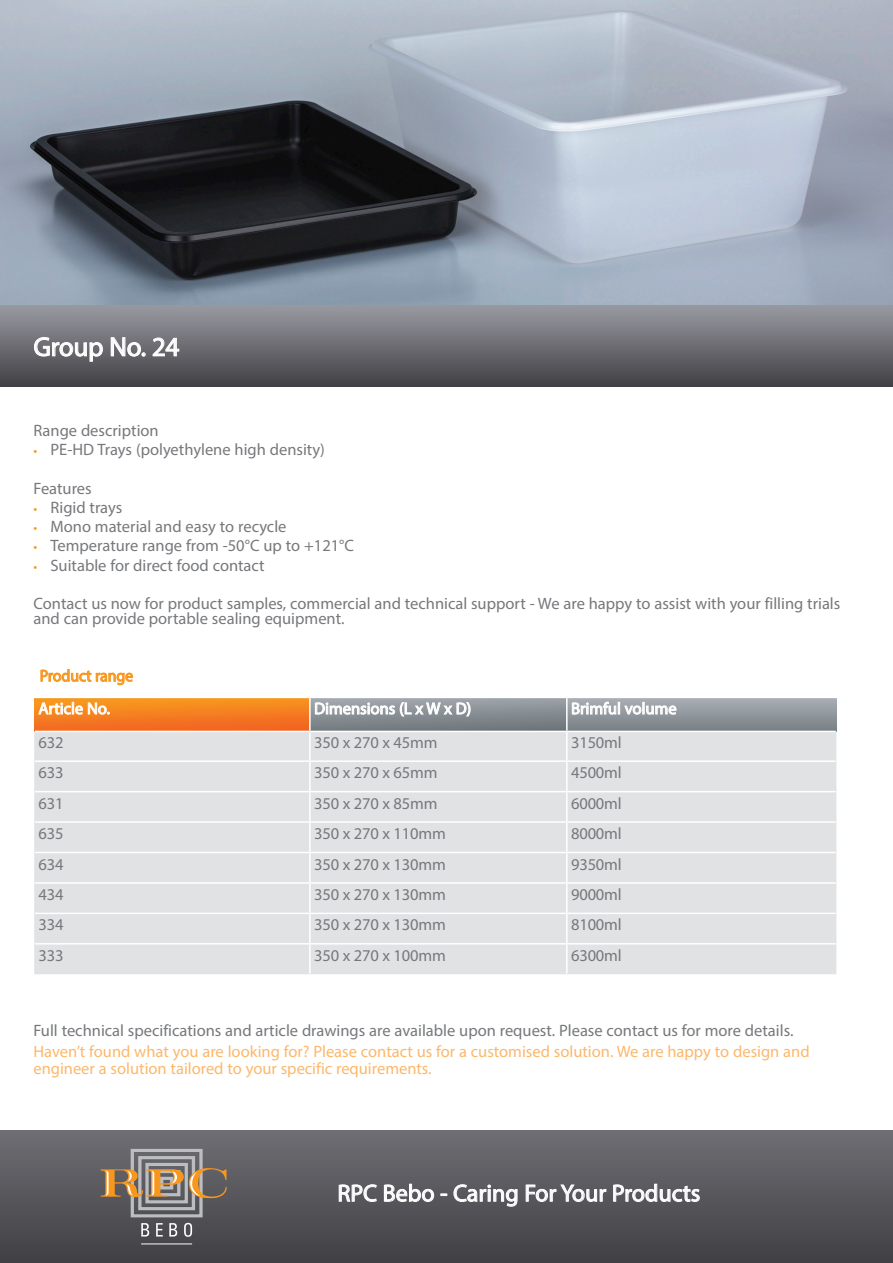
<style>
.page{position:relative;width:893px;height:1263px;background:#fff}
.page>*{position:absolute;margin:0;border:0;box-sizing:border-box;transform-origin:0 0}
.t1{font:27px "Myriad Pro";letter-spacing:-.01em;color:#fff}
.RPC_Bullet_Text_Oran{font:24px "Myriad Pro";color:#fff}
.RPC_Bullet_Text_Oran-2{font:16.5px/15px "Myriad Pro";color:#76787b}
.RPC_Bullet_Text_Oran-3{font:16.5px/16.5px "Myriad Pro";color:#fcb86b}
.t2{font:16.5px "Myriad Pro";color:#fff}
.t3{font:16.5px "Myriad Pro";color:#f7971d;scale:.95 1}
.s1{font-size:13.5px;color:#f7971d}
</style>
<div class="page">
<div style="left:0;top:304px;width:893px;height:83px;background:linear-gradient(to bottom,#9a9ca3,#403f44)"></div>
<div style="left:34px;top:697px;width:276px;height:34px;background:linear-gradient(to bottom,#f79a1e,#f26522)"></div>
<div style="left:310px;top:697px;width:257px;height:34px;background:linear-gradient(to bottom,#a0a6ab,#71787d)"></div>
<div style="left:567px;top:697px;width:269px;height:34px;background:linear-gradient(to bottom,#abb0b6,#7a8186)"></div>
<div style="left:34px;top:731px;width:802px;height:243px;background:#e1e2e4"></div>
<hr style="left:33px;top:697px;width:277px;height:1px;background:#fff">
<hr style="left:310px;top:697px;width:257px;height:1px;background:#fff">
<hr style="left:309px;top:698px;width:2px;height:33px;background:#fff">
<hr style="left:567px;top:697px;width:270px;height:1px;background:#fff">
<hr style="left:566px;top:698px;width:2px;height:33px;background:#fff">
<hr style="left:35px;top:731px;width:275px;height:1px;background:#fff">
<hr style="left:310px;top:731px;width:257px;height:1px;background:#fff">
<hr style="left:309px;top:732px;width:2px;height:28px;background:#fff">
<hr style="left:567px;top:731px;width:269px;height:1px;background:#fff">
<hr style="left:566px;top:732px;width:2px;height:28px;background:#fff">
<hr style="left:35px;top:760px;width:275px;height:2px;background:#fff">
<hr style="left:310px;top:760px;width:257px;height:2px;background:#fff">
<hr style="left:309px;top:762px;width:2px;height:29px;background:#fff">
<hr style="left:567px;top:760px;width:269px;height:2px;background:#fff">
<hr style="left:566px;top:762px;width:2px;height:29px;background:#fff">
<hr style="left:35px;top:791px;width:275px;height:1px;background:#fff">
<hr style="left:310px;top:791px;width:257px;height:1px;background:#fff">
<hr style="left:309px;top:792px;width:2px;height:29px;background:#fff">
<hr style="left:567px;top:791px;width:269px;height:1px;background:#fff">
<hr style="left:566px;top:792px;width:2px;height:29px;background:#fff">
<hr style="left:35px;top:821px;width:275px;height:2px;background:#fff">
<hr style="left:310px;top:821px;width:257px;height:2px;background:#fff">
<hr style="left:309px;top:823px;width:2px;height:29px;background:#fff">
<hr style="left:567px;top:821px;width:269px;height:2px;background:#fff">
<hr style="left:566px;top:823px;width:2px;height:29px;background:#fff">
<hr style="left:35px;top:852px;width:275px;height:1px;background:#fff">
<hr style="left:310px;top:852px;width:257px;height:1px;background:#fff">
<hr style="left:309px;top:853px;width:2px;height:29px;background:#fff">
<hr style="left:567px;top:852px;width:269px;height:1px;background:#fff">
<hr style="left:566px;top:853px;width:2px;height:29px;background:#fff">
<hr style="left:35px;top:882px;width:275px;height:2px;background:#fff">
<hr style="left:310px;top:882px;width:257px;height:2px;background:#fff">
<hr style="left:309px;top:884px;width:2px;height:29px;background:#fff">
<hr style="left:567px;top:882px;width:269px;height:2px;background:#fff">
<hr style="left:566px;top:884px;width:2px;height:29px;background:#fff">
<hr style="left:35px;top:913px;width:275px;height:1px;background:#fff">
<hr style="left:310px;top:913px;width:257px;height:1px;background:#fff">
<hr style="left:309px;top:914px;width:2px;height:29px;background:#fff">
<hr style="left:567px;top:913px;width:269px;height:1px;background:#fff">
<hr style="left:566px;top:914px;width:2px;height:29px;background:#fff">
<hr style="left:35px;top:943px;width:275px;height:1px;background:#fff">
<hr style="left:310px;top:943px;width:257px;height:1px;background:#fff">
<hr style="left:309px;top:944px;width:2px;height:29px;background:#fff">
<hr style="left:567px;top:943px;width:269px;height:1px;background:#fff">
<hr style="left:566px;top:944px;width:2px;height:29px;background:#fff">
<svg style="left:40px;top:669px;width:93px;height:16px"></svg>
<svg style="left:38px;top:702px;width:71px;height:13px"></svg>
<svg style="left:315px;top:702px;width:156px;height:15px;background:#b4b8bb"></svg>
<svg style="left:572px;top:701px;width:105px;height:14px"></svg>
<svg style="left:34px;top:337px;width:69px;height:25px;background:#89888d"></svg>
<svg style="left:111px;top:337px;width:34px;height:20px"></svg>
<svg style="left:152px;top:337px;width:28px;height:20px"></svg>
<div style="left:0;top:1130px;width:893px;height:133px;background:linear-gradient(to bottom,#6e6e74,#404045)"></div>
<svg style="left:338px;top:1184px;width:39px;height:18px"></svg>
<svg style="left:384px;top:1183px;width:50px;height:19px"></svg>
<svg style="left:453px;top:1184px;width:65px;height:23px"></svg>
<svg style="left:525px;top:1184px;width:82px;height:18px"></svg>
<svg style="left:613px;top:1183px;width:87px;height:19px;background:#86868a"></svg>
<hr style="left:141px;top:1243px;width:51px;height:1px;background:#fff">
<div style="left:131px;top:1149px;width:72px;height:68px;border:3px solid #bcbdc0"></div>
<div style="left:138px;top:1156px;width:57px;height:54px;border:3px solid #bcbdc0"></div>
<div style="left:145px;top:1163px;width:43px;height:40px;border:3px solid #bcbdc0"></div>
<svg style="left:101px;top:1168px;width:126px;height:30px;background:#a38563"></svg>
<svg style="left:141px;top:1223px;width:8px;height:13px"></svg>
<svg style="left:156px;top:1223px;width:7px;height:13px"></svg>
<svg style="left:169px;top:1223px;width:8px;height:13px"></svg>
<svg style="left:184px;top:1223px;width:8px;height:14px"></svg>
<img style="left:0;top:0;width:893px;height:304px">
<p class="t1" style="left:33px;top:330px;width:147px">Group No. 24</p>
<p class="RPC_Bullet_Text_Oran-2" style="left:33px;top:423px;width:127px">Range description</p>
<p class="RPC_Bullet_Text_Oran-2" style="left:33px;top:442px;width:293px"><span class="s1">•</span> PE-HD Trays (polyethylene high density)</p>
<p class="RPC_Bullet_Text_Oran-2" style="left:33px;top:480px;width:60px">Features</p>
<p class="RPC_Bullet_Text_Oran-2" style="left:33px;top:500px;width:90px"><span class="s1">•</span> Rigid trays</p>
<p class="RPC_Bullet_Text_Oran-2" style="left:33px;top:519px;width:255px"><span class="s1">•</span> Mono material and easy to recycle</p>
<p class="RPC_Bullet_Text_Oran-2" style="left:33px;top:538px;width:322px"><span class="s1">•</span> Temperature range from -50°C up to +121°C</p>
<p class="RPC_Bullet_Text_Oran-2" style="left:33px;top:557px;width:233px"><span class="s1">•</span> Suitable for direct food contact</p>
<p class="RPC_Bullet_Text_Oran-2" style="left:33px;top:596px;width:808px">Contact us now for product samples, commercial and technical support - We are happy to assist with your filling trials and can provide portable sealing equipment.</p>
<p class="t3" style="left:40px;top:666px;width:100px">Product range</p>
<p class="t2" style="left:38px;top:698px;width:73px">Article No.</p>
<p class="t2" style="left:314px;top:698px;width:159px">Dimensions (L x W x D)</p>
<p class="t2" style="left:571px;top:698px;width:107px">Brimful volume</p>
<p class="RPC_Bullet_Text_Oran-2" style="left:38px;top:735px;width:27px">632</p>
<p class="RPC_Bullet_Text_Oran-2" style="left:314px;top:735px;width:125px">350 x 270 x 45mm</p>
<p class="RPC_Bullet_Text_Oran-2" style="left:571px;top:735px;width:52px">3150ml</p>
<p class="RPC_Bullet_Text_Oran-2" style="left:38px;top:765px;width:27px">633</p>
<p class="RPC_Bullet_Text_Oran-2" style="left:314px;top:765px;width:125px">350 x 270 x 65mm</p>
<p class="RPC_Bullet_Text_Oran-2" style="left:571px;top:765px;width:52px">4500ml</p>
<p class="RPC_Bullet_Text_Oran-2" style="left:38px;top:795px;width:27px">631</p>
<p class="RPC_Bullet_Text_Oran-2" style="left:314px;top:795px;width:125px">350 x 270 x 85mm</p>
<p class="RPC_Bullet_Text_Oran-2" style="left:571px;top:795px;width:52px">6000ml</p>
<p class="RPC_Bullet_Text_Oran-2" style="left:38px;top:826px;width:27px">635</p>
<p class="RPC_Bullet_Text_Oran-2" style="left:314px;top:826px;width:133px">350 x 270 x 110mm</p>
<p class="RPC_Bullet_Text_Oran-2" style="left:571px;top:826px;width:52px">8000ml</p>
<p class="RPC_Bullet_Text_Oran-2" style="left:38px;top:856px;width:27px">634</p>
<p class="RPC_Bullet_Text_Oran-2" style="left:314px;top:856px;width:133px">350 x 270 x 130mm</p>
<p class="RPC_Bullet_Text_Oran-2" style="left:571px;top:856px;width:52px">9350ml</p>
<p class="RPC_Bullet_Text_Oran-2" style="left:38px;top:887px;width:27px">434</p>
<p class="RPC_Bullet_Text_Oran-2" style="left:314px;top:887px;width:133px">350 x 270 x 130mm</p>
<p class="RPC_Bullet_Text_Oran-2" style="left:571px;top:887px;width:52px">9000ml</p>
<p class="RPC_Bullet_Text_Oran-2" style="left:38px;top:917px;width:27px">334</p>
<p class="RPC_Bullet_Text_Oran-2" style="left:314px;top:917px;width:133px">350 x 270 x 130mm</p>
<p class="RPC_Bullet_Text_Oran-2" style="left:571px;top:917px;width:52px">8100ml</p>
<p class="RPC_Bullet_Text_Oran-2" style="left:38px;top:947px;width:27px">333</p>
<p class="RPC_Bullet_Text_Oran-2" style="left:314px;top:947px;width:133px">350 x 270 x 100mm</p>
<p class="RPC_Bullet_Text_Oran-2" style="left:571px;top:947px;width:52px">6300ml</p>
<p class="RPC_Bullet_Text_Oran-2" style="left:33px;top:1023px;width:761px">Full technical specifications and article drawings are available upon request. Please contact us for more details.</p>
<p class="RPC_Bullet_Text_Oran-3" style="left:33px;top:1043px;width:778px">Haven’t found what you are looking for? Please contact us for a customised solution. We are happy to design and engineer a solution tailored to your specific requirements.</p>
<p class="RPC_Bullet_Text_Oran" style="left:337px;top:1178px;width:364px">RPC Bebo - Caring For Your Products</p>
</div>
